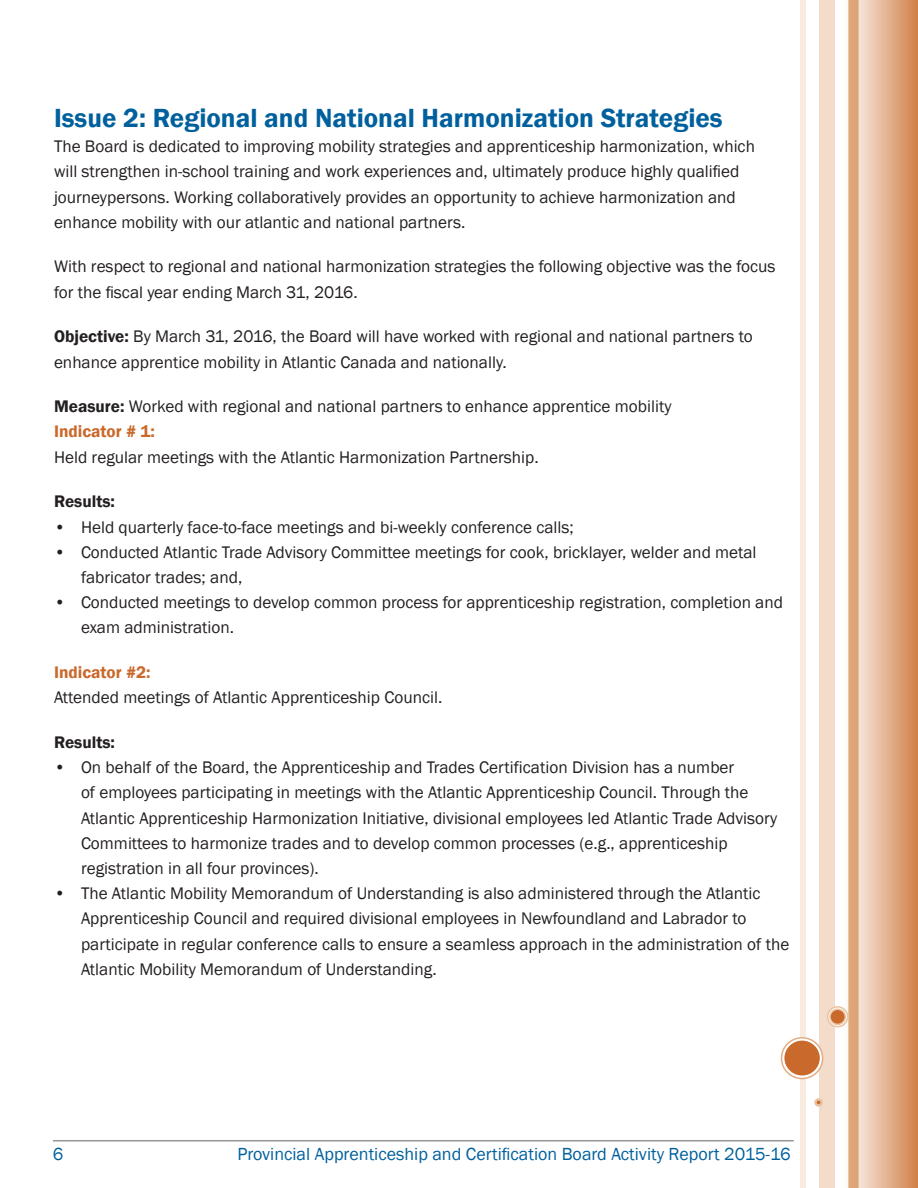
<style>
.page{position:relative;width:918px;height:1188px;background:#fff}
.page>*{position:absolute;margin:0;border:0;box-sizing:border-box;transform-origin:0 0}
.t1{font:600 27px "Franklin Gothic";color:#00609d}
.t2{font:18px "Franklin Gothic";color:#00609d}
.Regular_Text{font:17.25px/25.2px "Franklin Gothic";color:#231f20}
.Regular_Text-2{font:600 17.25px "Franklin Gothic";color:#231f20}
.Regular_Text-3{font:600 17.25px "Franklin Gothic";color:#c9692c}
.s1{font-weight:600}
.s2{font-weight:600;color:#c9692c}
</style>
<div class="page">
<svg style="left:844px;top:0;width:74px;height:1188px;background:#e3b492"></svg>
<div style="left:819px;top:0;width:15px;height:1188px;background:#f3dcc9"></div>
<div style="left:801px;top:0;width:5px;height:1188px;background:#f8ece0"></div>
<svg style="left:828px;top:1007px;width:20px;height:20px"></svg>
<div style="left:827px;top:1006px;width:21px;height:21px;border:2px solid #eac1a1;border-radius:50%"></div>
<div style="left:830px;top:1009px;width:15px;height:15px;background:#c9692c;border-radius:50%"></div>
<div style="left:829px;top:1009px;width:17px;height:16px;border:2px solid #eac1a1;border-radius:50%"></div>
<svg style="left:782px;top:1038px;width:41px;height:41px"></svg>
<div style="left:781px;top:1037px;width:42px;height:42px;border:2px solid #e2ad85;border-radius:50%"></div>
<div style="left:784px;top:1040px;width:37px;height:36px;background:#c9692c;border-radius:50%"></div>
<div style="left:783px;top:1039px;width:38px;height:38px;border:2px solid #fff;border-radius:50%"></div>
<div style="left:814px;top:1098px;width:9px;height:9px;border:2px solid #eac1a1;border-radius:50%"></div>
<div style="left:815px;top:1099px;width:7px;height:7px;border:2px solid #eac1a1;border-radius:50%"></div>
<hr style="left:53px;top:1140px;width:741px;height:1px;background:#939598">
<h2 class="t1" style="left:54px;top:101px;width:670px">Issue 2: Regional and National Harmonization Strategies</h2>
<p class="Regular_Text" style="left:54px;top:134px;width:702px">The Board is dedicated to improving mobility strategies and apprenticeship harmonization, which will strengthen in-school training and work experiences and, ultimately produce highly qualified journeypersons. Working collaboratively provides an opportunity to achieve harmonization and enhance mobility with our atlantic and national partners.</p>
<p class="Regular_Text" style="left:54px;top:254px;width:723px">With respect to regional and national harmonization strategies the following objective was the focus for the fiscal year ending March 31, 2016.</p>
<p class="Regular_Text" style="left:54px;top:324px;width:700px"><span class="s1">Objective:</span> By March 31, 2016, the Board will have worked with regional and national partners to enhance apprentice mobility in Atlantic Canada and nationally.</p>
<p class="Regular_Text" style="left:54px;top:394px;width:619px"><span class="s1">Measure:</span> Worked with regional and national partners to enhance apprentice mobility<br><span class="s2">Indicator # 1:</span></p>
<p class="Regular_Text" style="left:54px;top:445px;width:486px">Held regular meetings with the Atlantic Harmonization Partnership.</p>
<p class="Regular_Text-2" style="left:54px;top:491px;width:63px">Results:</p>
<p class="Regular_Text" style="left:54px;top:515px;width:521px">• Held quarterly face-to-face meetings and bi-weekly conference calls;</p>
<p class="Regular_Text" style="left:81px;top:540px;width:677px;text-indent:-27px">• Conducted Atlantic Trade Advisory Committee meetings for cook, bricklayer, welder and metal fabricator trades; and,</p>
<p class="Regular_Text" style="left:81px;top:590px;width:704px;text-indent:-27px">• Conducted meetings to develop common process for apprenticeship registration, completion and exam administration.</p>
<p class="Regular_Text-3" style="left:54px;top:662px;width:98px">Indicator #2:</p>
<p class="Regular_Text" style="left:54px;top:685px;width:390px">Attended meetings of Atlantic Apprenticeship Council.</p>
<p class="Regular_Text-2" style="left:54px;top:732px;width:63px">Results:</p>
<p class="Regular_Text" style="left:81px;top:755px;width:698px;text-indent:-27px">• On behalf of the Board, the Apprenticeship and Trades Certification Division has a number<br>of employees participating in meetings with the Atlantic Apprenticeship Council. Through the Atlantic Apprenticeship Harmonization Initiative, divisional employees led Atlantic Trade Advisory Committees to harmonize trades and to develop common processes (e.g., apprenticeship registration in all four provinces).</p>
<p class="Regular_Text" style="left:81px;top:881px;width:710px;text-indent:-27px">• The Atlantic Mobility Memorandum of Understanding is also administered through the Atlantic Apprenticeship Council and required divisional employees in Newfoundland and Labrador to participate in regular conference calls to ensure a seamless approach in the administration of the Atlantic Mobility Memorandum of Understanding.</p>
<p class="t2" style="left:53px;top:1143px;width:12px">6</p>
<p class="t2" style="left:237px;top:1143px;width:555px">Provincial Apprenticeship and Certification Board Activity Report 2015-16</p>
</div>
